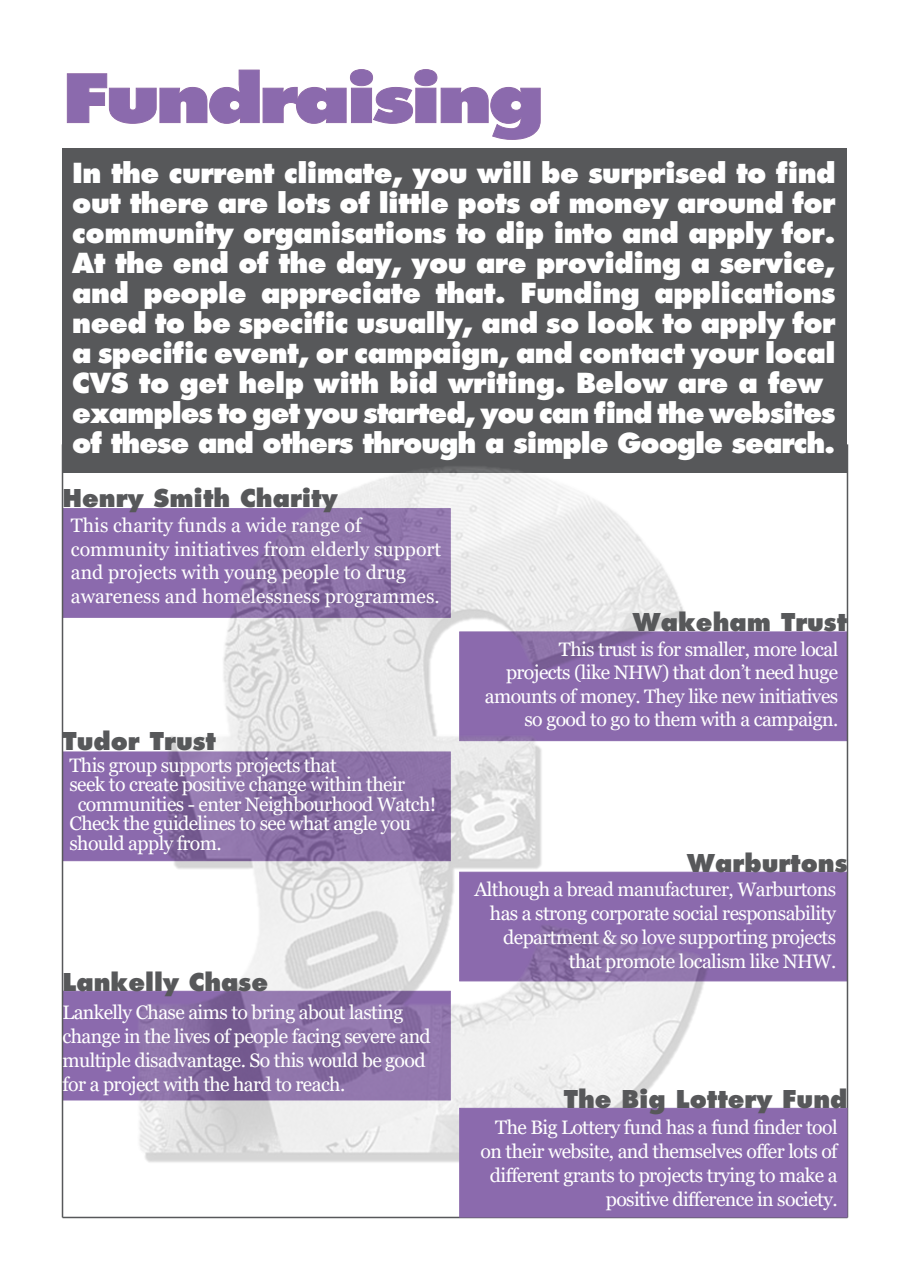
<style>
.page{position:relative;width:910px;height:1280px;background:#fff}
.page>*{position:absolute;margin:0;border:0;box-sizing:border-box;transform-origin:0 0}
.t1{font:800 64.8px "Futura";letter-spacing:-.05em;color:#8b6aad;scale:1.2 1}
.t2{font:800 27px/30px "Futura";letter-spacing:-.02em;color:#fff}
.t3{font:800 24px "Futura";color:#57585a}
.t4{font:19.5px/24px "Georgia";letter-spacing:-.03em;color:#fff;text-align:right}
.t5{font:19.5px/23.4px "Georgia";color:#fff}
</style>
<div class="page">
<svg style="left:67px;top:69px;width:474px;height:71px"></svg>
<div style="left:63px;top:148px;width:784px;height:325px;background:#57585a"></div>
<div style="left:63px;top:508px;width:388px;height:110px;background:#8b6aad;border:1px solid #8b6aad"></div>
<div style="left:459px;top:631px;width:388px;height:110px;background:#8b6aad;border:1px solid #8b6aad"></div>
<div style="left:63px;top:751px;width:388px;height:110px;background:#8b6aad;border:1px solid #8b6aad"></div>
<div style="left:459px;top:872px;width:388px;height:109px;background:#8b6aad;border:1px solid #8b6aad"></div>
<div style="left:63px;top:991px;width:388px;height:109px;background:#8b6aad;border:1px solid #8b6aad"></div>
<img style="left:111px;top:466px;width:622px;height:751px">
<hr style="left:62px;top:444px;width:1px;height:773px;background:#57585a">
<hr style="left:847px;top:444px;width:1px;height:773px;background:#57585a">
<hr style="left:63px;top:1217px;width:784px;height:1px;background:#57585a">
<div style="left:459px;top:1108px;width:388px;height:109px;background:#8b6aad"></div>
<p class="t1" style="left:63px;top:57px;width:403px">Fundraising</p>
<p class="t2" style="left:72px;top:158px;width:765px">In the current climate, you will be surprised to find out there are lots of little pots of money around for community organisations to dip into and apply for.<br>At the end of the day, you are providing a service, and people appreciate that. Funding applications need to be specific usually, and so look to apply for a specific event, or campaign, and contact your local CVS to get help with bid writing. Below are a few examples to get you started, you can find the websites of these and others through a simple Google search.</p>
<p class="t3" style="left:63px;top:483px;width:276px">Henry Smith Charity</p>
<p class="t5" style="left:71px;top:514px;width:372px">This charity funds a wide range of community initiatives from elderly support and projects with young people to drug awareness and homelessness programmes.</p>
<p class="t3" style="left:632px;top:606px;width:216px">Wakeham Trust</p>
<p class="t4" style="left:485px;top:638px;width:355px;line-height:23.4px">This trust is for smaller, more local<br>projects (like NHW) that don’t need huge amounts of money. They like new initiatives so good to go to them with a campaign.</p>
<p class="t3" style="left:63px;top:726px;width:155px">Tudor Trust</p>
<p class="t4" style="left:69px;top:753px;width:269px">This group supports projects that</p>
<p class="t4" style="left:69px;top:773px;width:337px">seek to create positive change within their</p>
<p class="t4" style="left:78px;top:792px;width:360px">communities - enter Neighbourhood Watch!</p>
<p class="t4" style="left:69px;top:812px;width:343px">Check the guidelines to see what angle you</p>
<p class="t4" style="left:69px;top:831px;width:154px">should apply from.</p>
<p class="t3" style="left:687px;top:847px;width:162px">Warburtons</p>
<p class="t4" style="left:474px;top:878px;width:363px">Although a bread manufacturer, Warburtons has a strong corporate social responsability department &amp; so love supporting projects that promote localism like NHW.</p>
<p class="t3" style="left:63px;top:967px;width:207px">Lankelly Chase</p>
<p class="t4" style="left:63px;top:1001px;width:370px;text-align:left">Lankelly Chase aims to bring about lasting change in the lives of people facing severe and multiple disadvantage. So this would be good for a project with the hard to reach.</p>
<p class="t3" style="left:564px;top:1084px;width:285px">The Big Lottery Fund</p>
<p class="t4" style="left:481px;top:1115px;width:358px">The Big Lottery fund has a fund finder tool on their website, and themselves offer lots of different grants to projects trying to make a positive difference in society.</p>
</div>
